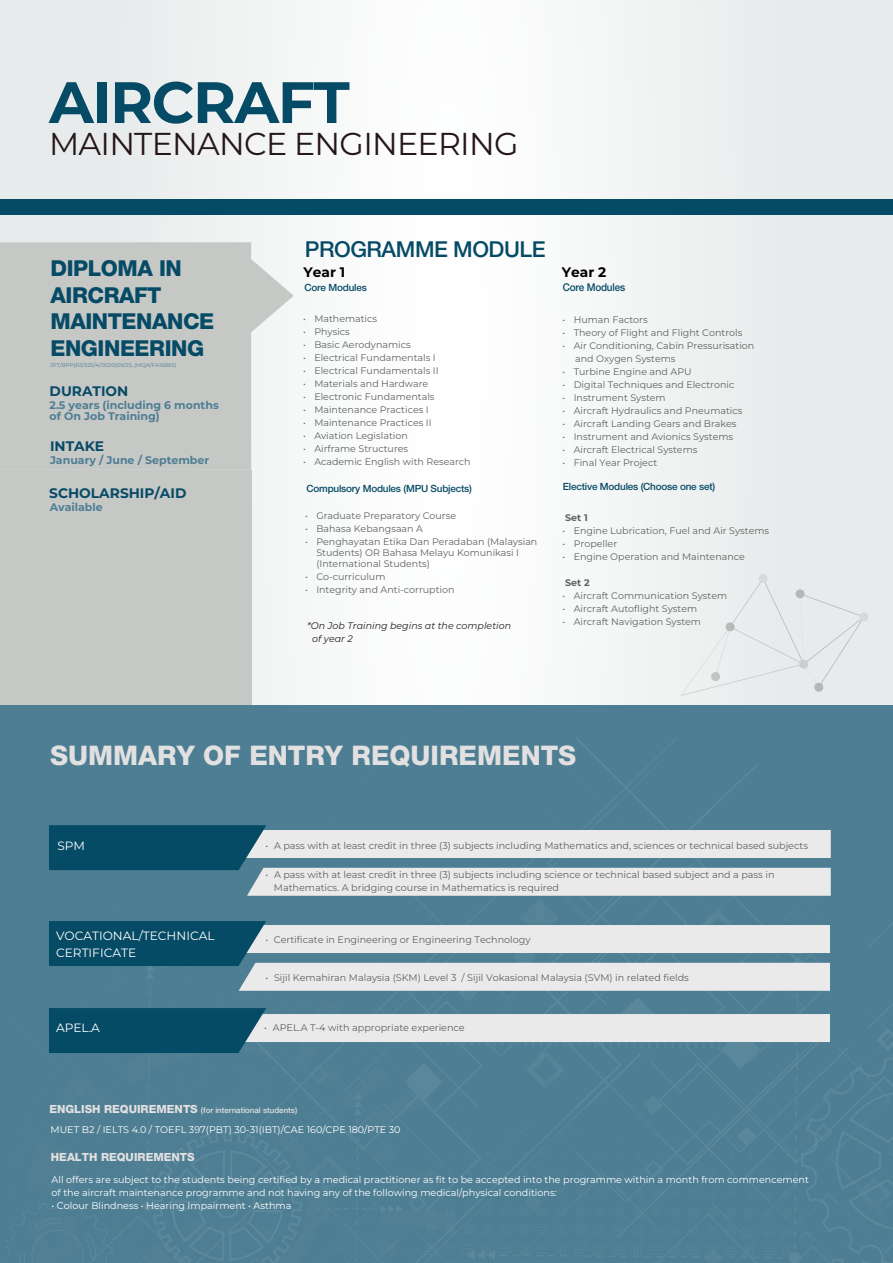
<style>
.page{position:relative;width:893px;height:1263px;background:#fff}
.page>*{position:absolute;margin:0;border:0;box-sizing:border-box;transform-origin:0 0}
.t1{font:700 58.2px "Montserrat";letter-spacing:-.025em;color:#064b66}
.t2{font:31.65px "Montserrat";letter-spacing:-.025em;color:#26161a}
.t3{font:800 27px "Helvetica Neue LT Std";color:#e2e0e0}
.t4{font:800 22.05px/26.4px "Helvetica Neue LT Std";letter-spacing:-.02em;color:#064b66}
.t5{font:500 22.05px "Helvetica Neue LT Std";letter-spacing:-.02em;color:#064b66}
.t6{font:700 13.8px "Montserrat";color:#064b66}
.t7{font:700 13.8px "Montserrat";color:#000}
.t8{font:100 12px/16.5px "Montserrat";color:#fff}
.t9{font:800 11.25px "Helvetica Neue LT Std";color:#e2e0e0}
.t10{font:700 10.95px/11.1px "Montserrat";color:#4e7e93}
.t11{font:500 10.65px "Helvetica Neue LT Std";letter-spacing:-.02em;color:#064b66;scale:.93 1}
.t12{font:500 9.9px "Helvetica Neue LT Std";letter-spacing:-.02em;color:#064b66}
.t13{font:100 9.6px/13.2px "Montserrat";color:#606161}
.t14{font:100 9.6px/13.2px "Montserrat";color:#fff}
.t15{font:9.45px/11.4px "Montserrat";color:#606161}
.t16{font:italic 9.45px/13px "Montserrat";color:#231f20}
.t17{font:700 9.45px "Montserrat";color:#606161}
.t18{font:500 7.95px "Helvetica Neue LT Std";color:#e2e0e0}
.t19{font:5.4px "Montserrat";color:#4e7e93}
.s1{font-weight:800;font-size:11.25px}
</style>
<div class="page">
<div style="left:0;top:0;width:893px;height:709px;background:#f4f5f5"></div>
<div style="left:0;top:470px;width:251px;height:239px;background:#c6c8c6"></div>
<svg style="left:0;top:242px;width:294px;height:228px;fill:#c6c8c6"></svg>
<div style="left:0;top:705px;width:893px;height:558px;background:#4e7e93"></div>
<div style="left:0;top:199px;width:893px;height:15px;background:#064b66"></div>
<div style="left:681px;top:574px;width:187px;height:122px;background:#e8ebec"></div>
<svg style="left:6px;top:737px;width:887px;height:526px"></svg>
<h1 class="t1" style="left:49px;top:60px;width:302px">AIRCRAFT</h1>
<h2 class="t2" style="left:49px;top:122px;width:471px">MAINTENANCE ENGINEERING</h2>
<h3 class="t4" style="left:50px;top:255px;width:165px">DIPLOMA IN<br>AIRCRAFT<br>MAINTENANCE<br>ENGINEERING</h3>
<p class="t19" style="left:50px;top:361px;width:128px">JPT/BPP(R3/525/4/0020)09/25, (MQA/FA16893)</p>
<h3 class="t6" style="left:50px;top:381px;width:80px">DURATION</h3>
<p class="t10" style="left:50px;top:399px;width:171px">2.5 years (including 6 months of On Job Training)</p>
<h3 class="t6" style="left:50px;top:436px;width:56px">INTAKE</h3>
<p class="t10" style="left:50px;top:454px;width:161px">January / June / September</p>
<h3 class="t6" style="left:49px;top:484px;width:139px">SCHOLARSHIP/AID</h3>
<p class="t10" style="left:50px;top:501px;width:55px">Available</p>
<h3 class="t5" style="left:305px;top:236px;width:242px">PROGRAMME MODULE</h3>
<h3 class="t7" style="left:304px;top:262px;width:43px">Year 1</h3>
<h3 class="t7" style="left:562px;top:262px;width:46px">Year 2</h3>
<p class="t15" style="left:562px;top:313px;width:87px">• Human Factors</p>
<p class="t15" style="left:562px;top:326px;width:181px">• Theory of Flight and Flight Controls</p>
<p class="t15" style="left:575px;top:338px;width:181px;line-height:13px;text-indent:-13px">• Air Conditioning, Cabin Pressurisation and Oxygen Systems</p>
<p class="t15" style="left:562px;top:365px;width:131px">• Turbine Engine and APU</p>
<p class="t15" style="left:562px;top:378px;width:173px">• Digital Techniques and Electronic</p>
<p class="t15" style="left:562px;top:391px;width:105px">• Instrument System</p>
<p class="t15" style="left:562px;top:404px;width:182px">• Aircraft Hydraulics and Pneumatics</p>
<p class="t15" style="left:562px;top:417px;width:176px">• Aircraft Landing Gears and Brakes</p>
<p class="t15" style="left:562px;top:430px;width:172px">• Instrument and Avionics Systems</p>
<p class="t15" style="left:562px;top:443px;width:137px">• Aircraft Electrical Systems</p>
<p class="t15" style="left:562px;top:456px;width:96px">• Final Year Project</p>
<p class="t12" style="left:305px;top:282px;width:64px">Core Modules</p>
<p class="t11" style="left:563px;top:281px;width:68px">Core Modules</p>
<p class="t15" style="left:303px;top:313px;width:76px">• Mathematics</p>
<p class="t15" style="left:303px;top:325px;width:48px">• Physics</p>
<p class="t15" style="left:303px;top:338px;width:109px">• Basic Aerodynamics</p>
<p class="t15" style="left:303px;top:351px;width:134px">• Electrical Fundamentals I</p>
<p class="t15" style="left:303px;top:364px;width:137px">• Electrical Fundamentals II</p>
<p class="t15" style="left:303px;top:377px;width:127px">• Materials and Hardware</p>
<p class="t15" style="left:303px;top:390px;width:133px">• Electronic Fundamentals</p>
<p class="t15" style="left:303px;top:403px;width:127px">• Maintenance Practices I</p>
<p class="t15" style="left:303px;top:416px;width:130px">• Maintenance Practices II</p>
<p class="t15" style="left:303px;top:429px;width:106px">• Aviation Legislation</p>
<p class="t15" style="left:303px;top:442px;width:107px">• Airframe Structures</p>
<p class="t15" style="left:303px;top:455px;width:169px">• Academic English with Research</p>
<p class="t12" style="left:307px;top:482px;width:167px">Compulsory Modules (MPU Subjects)</p>
<p class="t15" style="left:305px;top:509px;width:153px">• Graduate Preparatory Course</p>
<p class="t15" style="left:305px;top:522px;width:119px">• Bahasa Kebangsaan A</p>
<p class="t15" style="left:316px;top:535px;width:223px;text-indent:-11px">• Penghayatan Etika Dan Peradaban (Malaysian<br>Students) OR Bahasa Melayu Komunikasi I (International Students)</p>
<p class="t15" style="left:305px;top:571px;width:82px">• Co-curriculum</p>
<p class="t15" style="left:305px;top:584px;width:151px">• Integrity and Anti-corruption</p>
<p class="t16" style="left:312px;top:618px;width:201px;text-indent:-5px">*On Job Training begins at the completion of year 2</p>
<p class="t12" style="left:563px;top:480px;width:154px">Elective Modules (Choose one set)</p>
<p class="t17" style="left:565px;top:511px;width:24px">Set 1</p>
<p class="t15" style="left:562px;top:525px;width:208px">• Engine Lubrication, Fuel and Air Systems</p>
<p class="t15" style="left:562px;top:538px;width:56px">• Propeller</p>
<p class="t15" style="left:562px;top:551px;width:184px">• Engine Operation and Maintenance</p>
<p class="t17" style="left:565px;top:576px;width:26px">Set 2</p>
<p class="t15" style="left:562px;top:590px;width:166px">• Aircraft Communication System</p>
<p class="t15" style="left:562px;top:603px;width:136px">• Aircraft Autoflight System</p>
<p class="t15" style="left:562px;top:616px;width:140px">• Aircraft Navigation System</p>
<h3 class="t3" style="left:50px;top:739px;width:528px">SUMMARY OF ENTRY REQUIREMENTS</h3>
<p class="t8" style="left:57px;top:837px;width:29px">SPM</p>
<p class="t13" style="left:265px;top:838px;width:544px">• A pass with at least credit in three (3) subjects including Mathematics and, sciences or technical based subjects</p>
<p class="t13" style="left:274px;top:868px;width:502px;text-indent:-8px">• A pass with at least credit in three (3) subjects including science or technical based subject and a pass in<br>Mathematics. A bridging course in Mathematics is required</p>
<p class="t8" style="left:56px;top:927px;width:160px">VOCATIONAL/TECHNICAL<br>CERTIFICATE</p>
<p class="t13" style="left:265px;top:932px;width:267px">• Certificate in Engineering or Engineering Technology</p>
<p class="t13" style="left:265px;top:970px;width:425px">• Sijil Kemahiran Malaysia (SKM) Level 3 / Sijil Vokasional Malaysia (SVM) in related fields</p>
<p class="t8" style="left:56px;top:1019px;width:45px">APEL.A</p>
<p class="t13" style="left:264px;top:1021px;width:202px">• APEL.A T-4 with appropriate experience</p>
<p class="t18" style="left:49px;top:1106px;width:249px"><span class="s1">ENGLISH REQUIREMENTS</span> (for international students)</p>
<p class="t14" style="left:51px;top:1123px;width:352px">MUET B2 / IELTS 4.0 / TOEFL 397(PBT) 30-31(IBT)/CAE 160/CPE 180/PTE 30</p>
<p class="t9" style="left:51px;top:1150px;width:145px">HEALTH REQUIREMENTS</p>
<p class="t14" style="left:52px;top:1173px;width:759px">All offers are subject to the students being certified by a medical practitioner as fit to be accepted into the programme within a month from commencement of the aircraft maintenance programme and not having any of the following medical/physical conditions:</p>
<p class="t14" style="left:52px;top:1199px;width:241px">• Colour Blindness • Hearing Impairment • Asthma</p>
</div>
